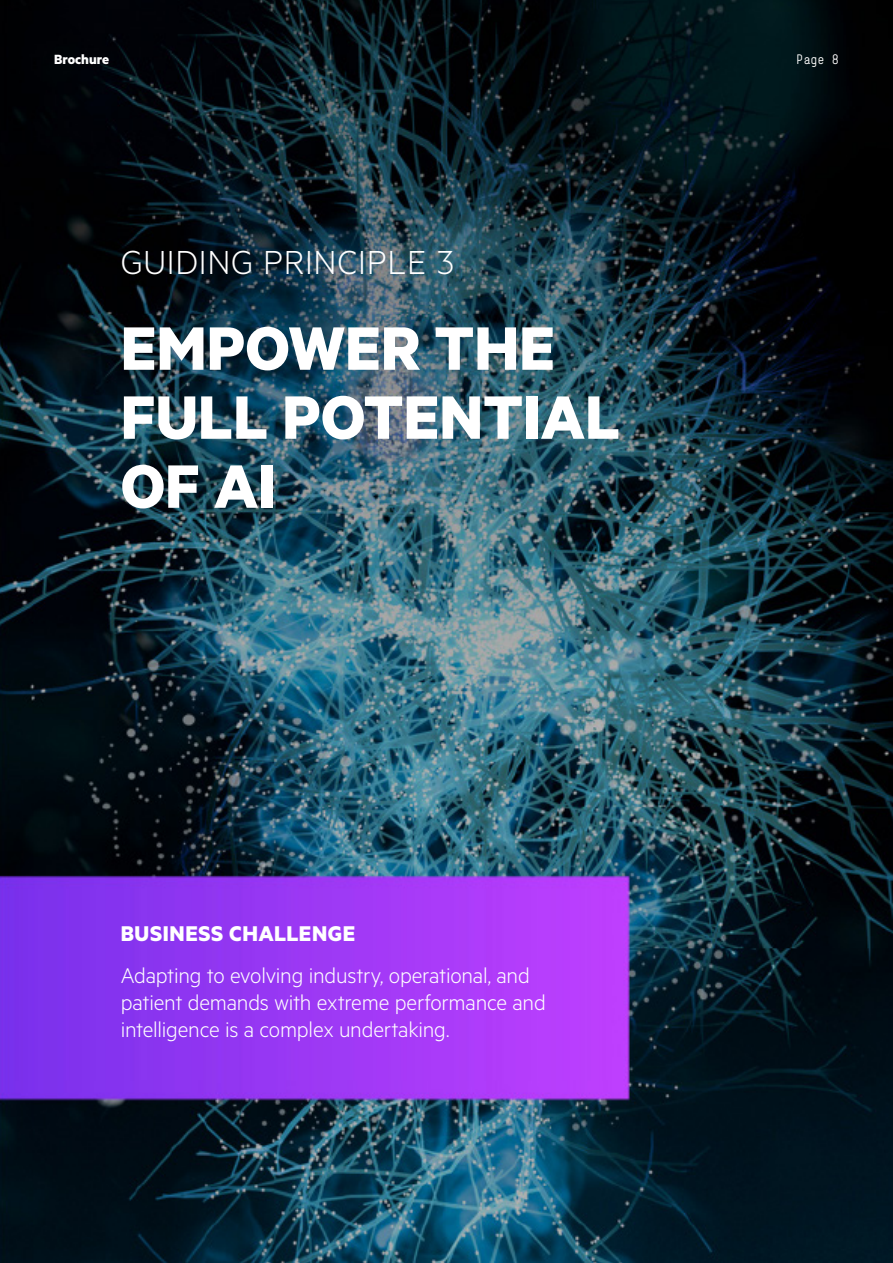
<style>
.page{position:relative;width:893px;height:1263px;background:#fff}
.page>*{position:absolute;margin:0;border:0;box-sizing:border-box;transform-origin:0 0}
.Headline_MetricHPE_B{font:700 69px/69px "Metric HPE";color:#fff}
.Cover_Subhead_Metric{font:300 37.5px "Metric HPE";letter-spacing:.02em;color:#fff}
.Body_text_MetricHPE{font:300 24px/27px "Metric HPE";letter-spacing:-.01em;color:#fff}
.Body_subheadline_Met{font:700 24px "Metric HPE";letter-spacing:.025em;color:#fff}
.t1{font:700 15px "Metric HPE";color:#fff}
.Page_number_HPE_Simp{font:13.5px "HPE Simple";color:#fff}
</style>
<div class="page">
<img style="left:0;top:0;width:893px;height:1263px">
<p class="t1" style="left:54px;top:50px;width:57px">Brochure</p>
<p class="Page_number_HPE_Simp" style="left:796px;top:52px;width:44px">Page 8</p>
<p class="Cover_Subhead_Metric" style="left:121px;top:240px;width:336px">GUIDING PRINCIPLE 3</p>
<p class="Headline_MetricHPE_B" style="left:121px;top:312px;width:501px">EMPOWER THE<br>FULL POTENTIAL<br>OF AI</p>
<p class="Body_subheadline_Met" style="left:121px;top:919px;width:236px">BUSINESS CHALLENGE</p>
<p class="Body_text_MetricHPE" style="left:121px;top:961px;width:427px">Adapting to evolving industry, operational, and patient demands with extreme performance and intelligence is a complex undertaking.</p>
</div>
